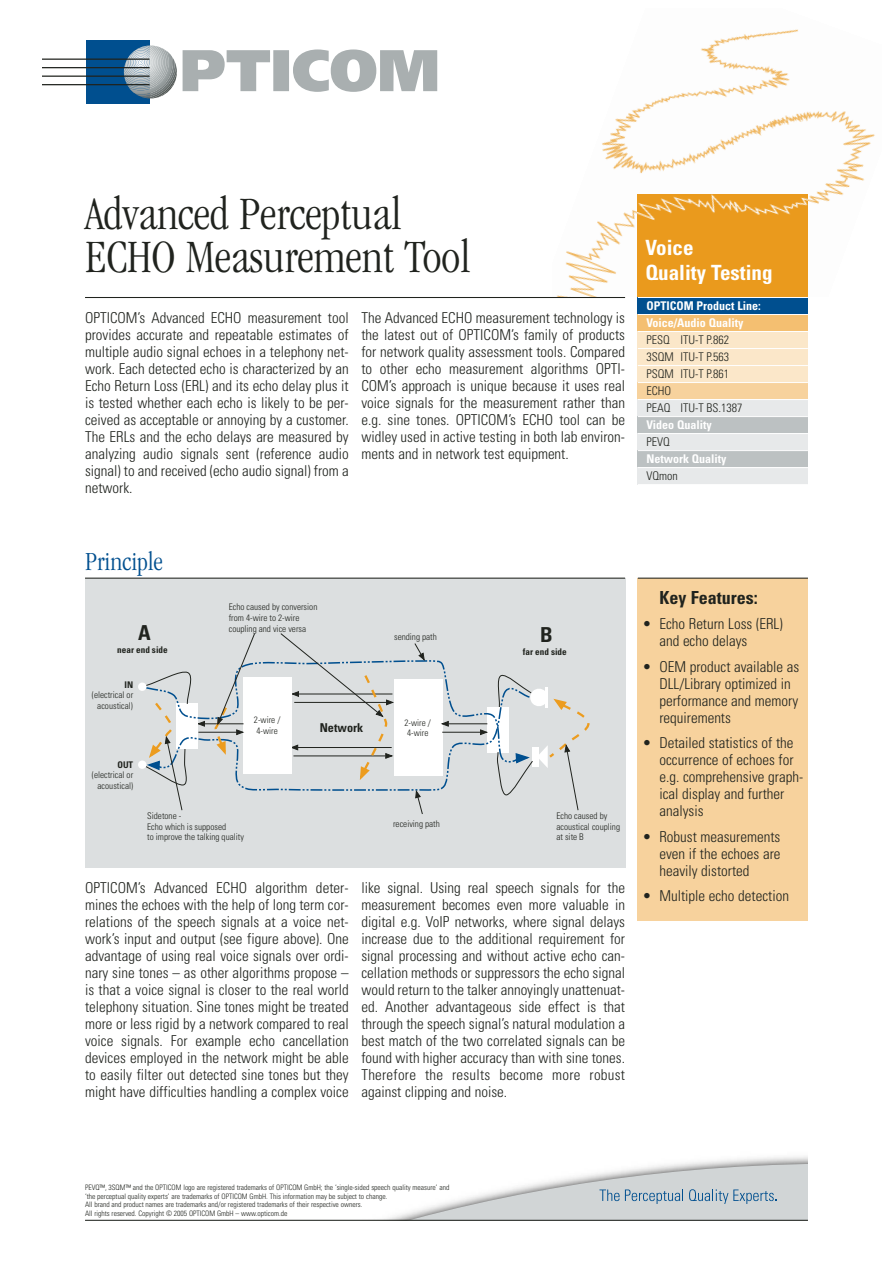
<style>
.page{position:relative;width:893px;height:1263px;background:#fff}
.page>*{position:absolute;margin:0;border:0;box-sizing:border-box;transform-origin:0 0}
.t1{font:300 condensed 48px/42.5px "Garamond";color:#20231e}
.t2{font:300 condensed 27px "Garamond";color:#004f8f}
.t3{font:700 condensed 21px/25.5px "Univers";color:#fff}
.t4{font:700 condensed 20.7px "Univers";color:#20231e}
.t5{font:700 condensed 18px "Univers";color:#20231e}
.t6{font:300 condensed 15px/17px "Univers";color:#20231e;text-align:justify}
.t7{font:700 condensed 12.3px "Univers";color:#20231e}
.t8{font:300 condensed 12px/17px "Univers";color:#20231e}
.t9{font:700 condensed 12px/16.8px "Univers";color:#fff}
.t10{font:300 condensed 9.15px/10.6px "Univers";color:#20231e}
.t11{font:700 condensed 9.15px "Univers";color:#20231e}
.t12{font:300 condensed 7.5px/8.6px "Univers";color:#20231e}
</style>
<div class="page">
<div style="left:85px;top:578px;width:540px;height:289px;background:#dcdfe0"></div>
<svg style="left:138px;top:633px;width:452px;height:181px"></svg>
<div style="left:638px;top:297px;width:170px;height:17px;background:#004f8f"></div>
<div style="left:638px;top:314px;width:170px;height:17px;background:#f4bf71"></div>
<div style="left:638px;top:331px;width:170px;height:52px;background:#fbe7c9"></div>
<div style="left:638px;top:383px;width:170px;height:17px;background:#f7d29d"></div>
<div style="left:638px;top:400px;width:170px;height:17px;background:#e7e9ea"></div>
<div style="left:638px;top:417px;width:170px;height:17px;background:#bcc1c2"></div>
<div style="left:638px;top:434px;width:170px;height:17px;background:#e7e9ea"></div>
<div style="left:638px;top:451px;width:170px;height:17px;background:#bcc1c2"></div>
<div style="left:638px;top:468px;width:170px;height:17px;background:#e7e9ea"></div>
<hr style="left:638px;top:314px;width:170px;height:1px;background:#fff">
<hr style="left:638px;top:297px;width:170px;height:1px;background:#fff">
<hr style="left:638px;top:331px;width:170px;height:1px;background:#fff">
<hr style="left:638px;top:348px;width:170px;height:1px;background:#fff">
<hr style="left:638px;top:365px;width:170px;height:1px;background:#fff">
<hr style="left:638px;top:382px;width:170px;height:1px;background:#fff">
<hr style="left:638px;top:399px;width:170px;height:1px;background:#fff">
<hr style="left:638px;top:416px;width:170px;height:1px;background:#fff">
<hr style="left:638px;top:433px;width:170px;height:1px;background:#fff">
<hr style="left:638px;top:450px;width:170px;height:1px;background:#fff">
<hr style="left:638px;top:467px;width:170px;height:1px;background:#fff">
<hr style="left:638px;top:484px;width:170px;height:1px;background:#fff">
<img style="left:557px;top:29px;width:318px;height:267px">
<div style="left:638px;top:195px;width:170px;height:102px;background:#ea9a1d"></div>
<svg style="left:331px;top:1164px;width:477px;height:56px"></svg>
<div style="left:86px;top:40px;width:64px;height:64px;background:#004f8f"></div>
<svg style="left:124px;top:45px;width:53px;height:53px"></svg>
<hr style="left:43px;top:59px;width:107px;height:1px;background:#20231e">
<hr style="left:43px;top:67px;width:107px;height:1px;background:#20231e">
<hr style="left:43px;top:76px;width:107px;height:1px;background:#20231e">
<hr style="left:43px;top:84px;width:107px;height:1px;background:#20231e">
<svg style="left:183px;top:49px;width:254px;height:43px"></svg>
<hr style="left:85px;top:297px;width:540px;height:1px;background:#20231e">
<hr style="left:85px;top:578px;width:540px;height:1px;background:#20231e">
<hr style="left:85px;top:1220px;width:723px;height:1px;background:#20231e">
<div style="left:638px;top:578px;width:170px;height:342px;background:#f7d29d"></div>
<hr style="left:638px;top:578px;width:170px;height:1px;background:#20231e">
<h1 class="t1" style="left:85px;top:196px;width:387px">Advanced Perceptual<br>ECHO Measurement Tool</h1>
<p class="t6" style="left:85px;top:311px;width:265px">OPTICOM’s Advanced ECHO measurement tool provides accurate and repeatable estimates of multiple audio signal echoes in a telephony net&shy;work. Each detected echo is characterized by an Echo Return Loss (ERL) and its echo delay plus it is tested whether each echo is likely to be per&shy;ceived as acceptable or annoying by a customer.<br>The ERLs and the echo delays are measured by analyzing audio signals sent (reference audio signal) to and received (echo audio signal) from a network.</p>
<p class="t6" style="left:361px;top:311px;width:265px">The Advanced ECHO measurement technology is the latest out of OPTICOM’s family of products for network quality assessment tools. Compared to other echo measurement algorithms OPTI-COM’s approach is unique because it uses real voice signals for the measurement rather than e.g. sine tones. OPTICOM’s ECHO tool can be widley used in active testing in both lab environ&shy;ments and in network test equipment.</p>
<h3 class="t3" style="left:645px;top:237px;width:129px">Voice<br>Quality Testing</h3>
<p class="t9" style="left:646px;top:299px;width:116px">OPTICOM Product Line:<br>Voice/Audio Quality</p>
<p class="t8" style="left:646px;top:332px;width:98px">PESQ ITU-T P.862<br>3SQM ITU-T P.563<br>PSQM ITU-T P.861<br>ECHO<br>PEAQ ITU-T BS.1387</p>
<p class="t9" style="left:646px;top:418px;width:67px">Video Quality</p>
<p class="t8" style="left:646px;top:434px;width:25px">PEVQ</p>
<p class="t9" style="left:646px;top:452px;width:82px">Network Quality</p>
<p class="t8" style="left:646px;top:468px;width:33px">VQmon</p>
<h2 class="t2" style="left:85px;top:550px;width:79px">Principle</h2>
<h3 class="t4" style="left:138px;top:625px;width:14px">A</h3>
<p class="t11" style="left:117px;top:646px;width:52px">near end side</p>
<p class="t11" style="left:125px;top:681px;width:10px">IN</p>
<p class="t10" style="left:92px;top:690px;width:43px;text-align:center">(electrical or acoustical)</p>
<p class="t11" style="left:117px;top:761px;width:17px">OUT</p>
<p class="t10" style="left:92px;top:771px;width:43px;text-align:right">(electrical or acoustical)</p>
<p class="t10" style="left:229px;top:603px;width:90px">Echo caused by conversion from 4-wire to 2-wire coupling and vice versa</p>
<p class="t10" style="left:254px;top:716px;width:28px">2-wire /<br>4-wire</p>
<p class="t7" style="left:320px;top:723px;width:45px">Network</p>
<p class="t10" style="left:147px;top:811px;width:98px">Sidetone -<br>Echo which is supposed<br>to improve the talking quality</p>
<p class="t10" style="left:394px;top:632px;width:44px">sending path</p>
<p class="t10" style="left:404px;top:718px;width:28px">2-wire /<br>4-wire</p>
<h3 class="t4" style="left:540px;top:627px;width:14px">B</h3>
<p class="t11" style="left:523px;top:648px;width:45px">far end side</p>
<p class="t10" style="left:393px;top:819px;width:48px">receiving path</p>
<p class="t10" style="left:556px;top:811px;width:65px">Echo caused by acoustical coupling at site B</p>
<p class="t6" style="left:85px;top:880px;width:265px">OPTICOM’s Advanced ECHO algorithm deter&shy;mines the echoes with the help of long term cor&shy;relations of the speech signals at a voice net&shy;work’s input and output (see figure above). One advantage of using real voice signals over ordi&shy;nary sine tones – as other algorithms propose – is that a voice signal is closer to the real world telephony situation. Sine tones might be treated more or less rigid by a network compared to real voice signals. For example echo cancellation devices employed in the network might be able to easily filter out detected sine tones but they might have difficulties handling a complex voice</p>
<p class="t6" style="left:361px;top:880px;width:265px">like signal. Using real speech signals for the measurement becomes even more valuable in digital e.g. VoIP networks, where signal delays increase due to the additional requirement for signal processing and without active echo can&shy;cellation methods or suppressors the echo signal would return to the talker annoyingly unattenuat&shy;ed. Another advantageous side effect is that through the speech signal’s natural modulation a best match of the two correlated signals can be found with higher accuracy than with sine tones.<br>Therefore the results become more robust against clipping and noise.</p>
<p class="t5" style="left:659px;top:591px;width:100px">Key Features:</p>
<p class="t6" style="left:659px;top:617px;width:125px;text-indent:-17px">• Echo Return Loss (ERL) and echo delays</p>
<p class="t6" style="left:659px;top:659px;width:142px;text-align:left;text-indent:-17px">• OEM product available as<br>DLL/Library optimized in performance and memory requirements</p>
<p class="t6" style="left:659px;top:736px;width:145px;text-align:left;text-indent:-17px">• Detailed statistics of the occurrence of echoes for e.g. comprehensive graph&shy;ical display and further analysis</p>
<p class="t6" style="left:659px;top:829px;width:123px;text-indent:-17px">• Robust measurements even if the echoes are heavily distorted</p>
<p class="t6" style="left:642px;top:889px;width:148px">• Multiple echo detection</p>
<p class="t12" style="left:85px;top:1184px;width:366px">PEVQ™, 3SQM™ and the OPTICOM logo are registered trademarks of OPTICOM GmbH; the ‘single-sided speech quality measure’ and ‘the perceptual quality experts’ are trademarks of OPTICOM GmbH. This information may be subject to change.<br>All brand and product names are trademarks and/or registered trademarks of their respective owners.<br>All rights reserved. Copyright © 2005 OPTICOM GmbH – www.opticom.de</p>
</div>
